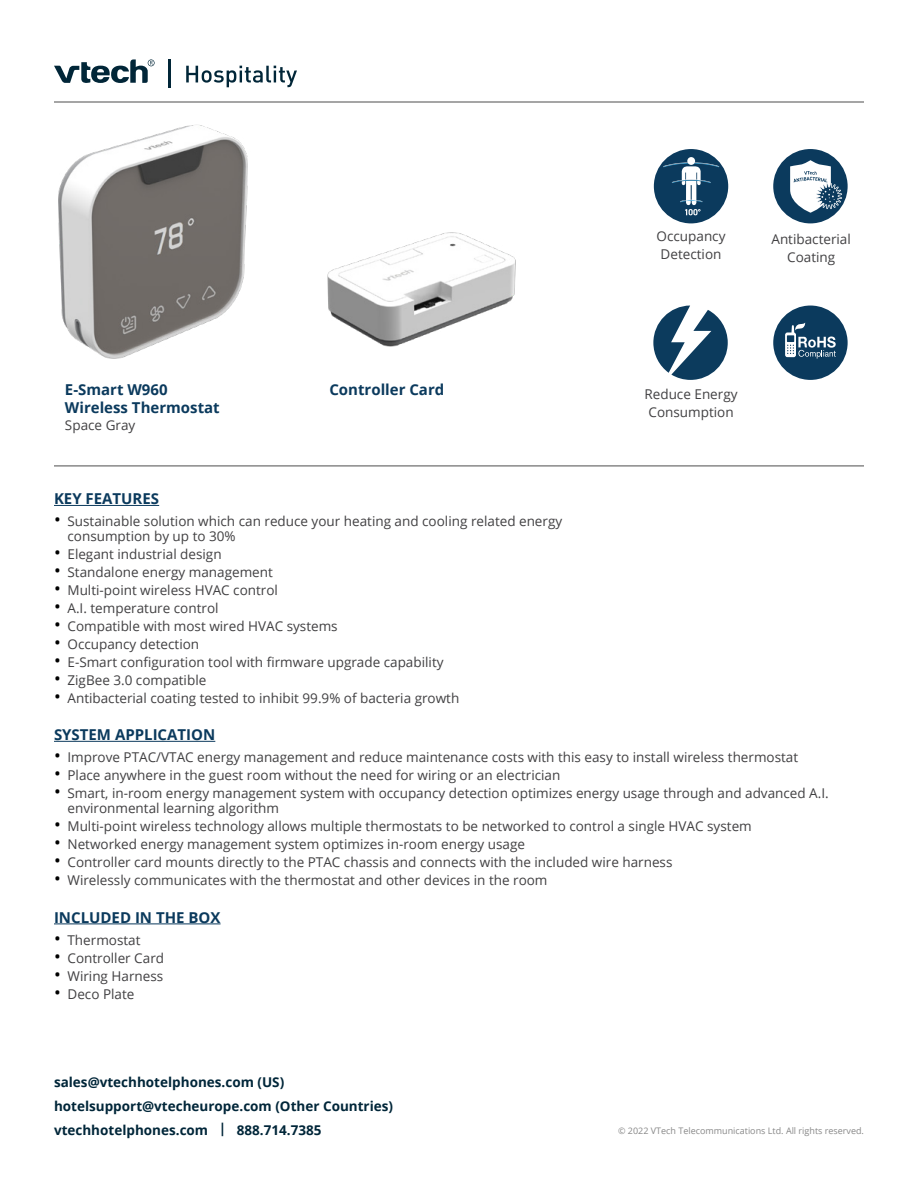
<style>
.page{position:relative;width:918px;height:1188px;background:#fff}
.page>*{position:absolute;margin:0;border:0;box-sizing:border-box;transform-origin:0 0}
.t1{font:700 15px/18px "Open Sans";color:#0b3a5d}
.t2{font:13.5px/18px "Open Sans";color:#414042}
.t3{font:700 13.5px/24px "Open Sans";color:#012639}
.t4{font:9px "Open Sans";color:#888}
.s1{font-size:18px;color:#000}
</style>
<div class="page">
<svg style="left:54px;top:59px;width:101px;height:24px"></svg>
<svg style="left:186px;top:66px;width:111px;height:21px"></svg>
<hr style="left:168px;top:59px;width:3px;height:29px;background:#012638">
<hr style="left:54px;top:101px;width:810px;height:2px;background:#888">
<img style="left:58px;top:124px;width:190px;height:235px">
<hr style="left:54px;top:505px;width:105px;height:1px;background:#0b3a5d">
<hr style="left:54px;top:741px;width:161px;height:1px;background:#0b3a5d">
<hr style="left:54px;top:465px;width:810px;height:2px;background:#888">
<div style="left:654px;top:149px;width:74px;height:74px;background:#0b3a5d;border-radius:50%"></div>
<svg style="left:663px;top:162px;width:56px;height:53px"></svg>
<div style="left:687px;top:157px;width:8px;height:8px;background:#fff;border-radius:50%"></div>
<div style="left:773px;top:149px;width:75px;height:74px;background:#0b3a5d;border-radius:50%"></div>
<svg style="left:790px;top:160px;width:52px;height:53px"></svg>
<img style="left:327px;top:232px;width:189px;height:115px">
<svg style="left:653px;top:306px;width:75px;height:74px"></svg>
<div style="left:773px;top:306px;width:75px;height:74px;background:#0b3a5d;border-radius:50%"></div>
<svg style="left:785px;top:323px;width:51px;height:36px"></svg>
<hr style="left:54px;top:924px;width:167px;height:1px;background:#0b3a5d">
<p class="t1" style="left:65px;top:381px;width:156px">E-Smart W960<br>Wireless Thermostat</p>
<p class="t2" style="left:65px;top:415px;width:72px">Space Gray</p>
<p class="t1" style="left:54px;top:490px;width:107px">KEY FEATURES</p>
<p class="t1" style="left:329px;top:381px;width:116px">Controller Card</p>
<p class="t2" style="left:68px;top:513px;width:496px;line-height:15px;text-indent:-14px"><span class="s1">•</span> Sustainable solution which can reduce your heating and cooling related energy consumption by up to 30%</p>
<p class="t2" style="left:54px;top:545px;width:169px"><span class="s1">•</span> Elegant industrial design</p>
<p class="t2" style="left:54px;top:563px;width:220px"><span class="s1">•</span> Standalone energy management</p>
<p class="t2" style="left:54px;top:581px;width:225px"><span class="s1">•</span> Multi-point wireless HVAC control</p>
<p class="t2" style="left:54px;top:599px;width:166px"><span class="s1">•</span> A.I. temperature control</p>
<p class="t2" style="left:54px;top:617px;width:285px"><span class="s1">•</span> Compatible with most wired HVAC systems</p>
<p class="t2" style="left:54px;top:635px;width:147px"><span class="s1">•</span> Occupancy detection</p>
<p class="t2" style="left:54px;top:653px;width:391px"><span class="s1">•</span> E-Smart configuration tool with firmware upgrade capability</p>
<p class="t2" style="left:54px;top:671px;width:154px"><span class="s1">•</span> ZigBee 3.0 compatible</p>
<p class="t2" style="left:54px;top:689px;width:407px"><span class="s1">•</span> Antibacterial coating tested to inhibit 99.9% of bacteria growth</p>
<p class="t1" style="left:54px;top:725px;width:163px">SYSTEM APPLICATION</p>
<p class="t2" style="left:657px;top:227px;width:70px;text-align:center">Occupancy<br>Detection</p>
<p class="t2" style="left:771px;top:229px;width:81px;text-align:center">Antibacterial<br>Coating</p>
<p class="t2" style="left:645px;top:384px;width:95px">Reduce Energy<br>Consumption</p>
<p class="t2" style="left:54px;top:748px;width:746px"><span class="s1">•</span> Improve PTAC/VTAC energy management and reduce maintenance costs with this easy to install wireless thermostat</p>
<p class="t2" style="left:54px;top:766px;width:508px"><span class="s1">•</span> Place anywhere in the guest room without the need for wiring or an electrician</p>
<p class="t2" style="left:68px;top:785px;width:763px;line-height:15px;text-indent:-14px"><span class="s1">•</span> Smart, in-room energy management system with occupancy detection optimizes energy usage through and advanced A.I. environmental learning algorithm</p>
<p class="t2" style="left:54px;top:817px;width:699px"><span class="s1">•</span> Multi-point wireless technology allows multiple thermostats to be networked to control a single HVAC system</p>
<p class="t2" style="left:54px;top:835px;width:473px"><span class="s1">•</span> Networked energy management system optimizes in-room energy usage</p>
<p class="t2" style="left:54px;top:853px;width:620px"><span class="s1">•</span> Controller card mounts directly to the PTAC chassis and connects with the included wire harness</p>
<p class="t2" style="left:54px;top:871px;width:495px"><span class="s1">•</span> Wirelessly communicates with the thermostat and other devices in the room</p>
<p class="t1" style="left:54px;top:908px;width:168px">INCLUDED IN THE BOX</p>
<p class="t2" style="left:54px;top:930px;width:88px"><span class="s1">•</span> Thermostat</p>
<p class="t2" style="left:54px;top:948px;width:112px"><span class="s1">•</span> Controller Card</p>
<p class="t2" style="left:54px;top:966px;width:111px"><span class="s1">•</span> Wiring Harness</p>
<p class="t2" style="left:54px;top:984px;width:82px"><span class="s1">•</span> Deco Plate</p>
<p class="t3" style="left:54px;top:1069px;width:341px">sales@vtechhotelphones.com (US) hotelsupport@vtecheurope.com (Other Countries) vtechhotelphones.com | 888.714.7385</p>
<p class="t4" style="left:618px;top:1125px;width:247px">© 2022 VTech Telecommunications Ltd. All rights reserved.</p>
</div>
